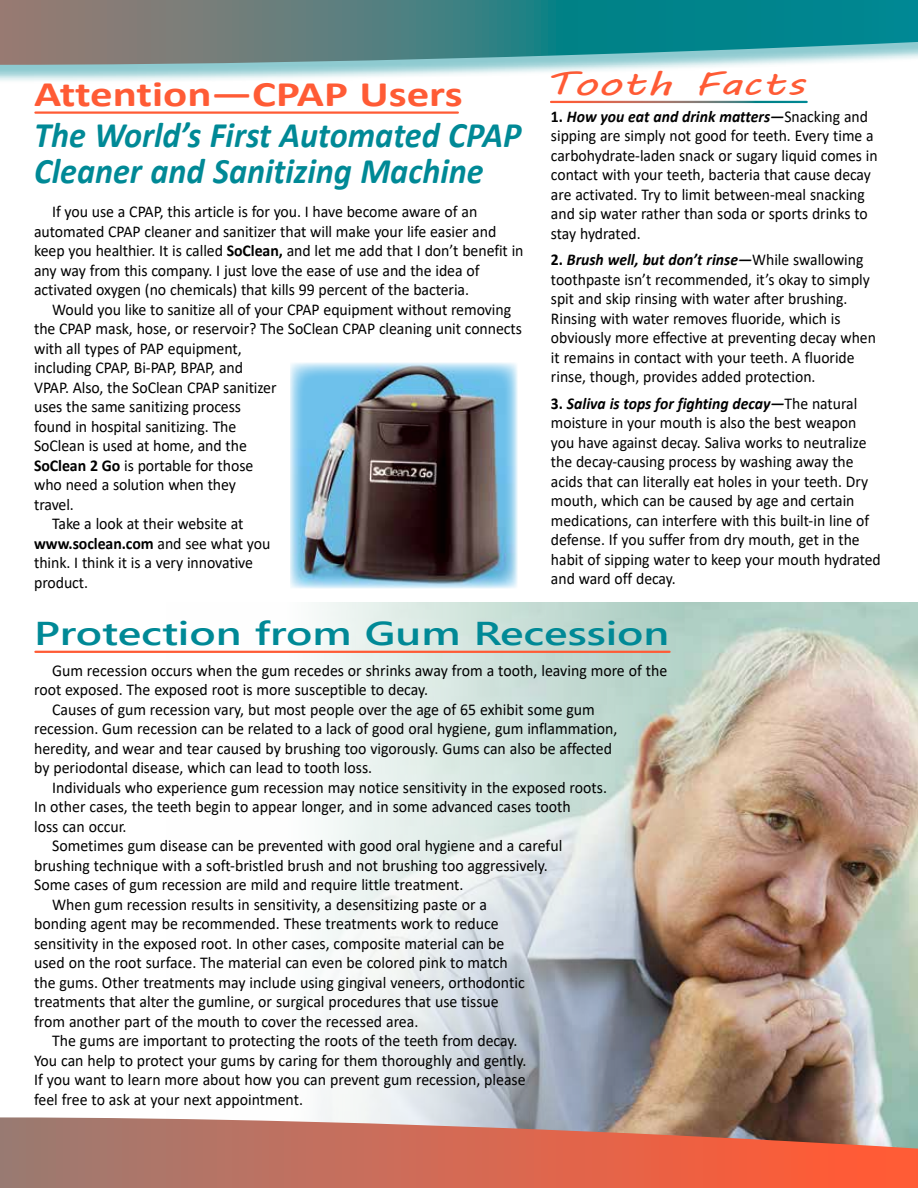
<style>
.page{position:relative;width:918px;height:1188px;background:#fff}
.page>*{position:absolute;margin:0;border:0;box-sizing:border-box;transform-origin:0 0}
.t1{font:italic 700 36px/36px "Calibri";color:#008996;scale:.95 1}
.t2{font:700 36px "Calibri";color:#ff5b35;scale:1.25 1}
.t3{font:600 33px "Segoe UI";color:#008996;scale:1.34 1}
.t4{font:33px "MV Boli";color:#ff5b35;scale:1.4 1}
.t5{font:16.5px/19.5px "Calibri";color:#000;scale:.96 1}
.t6{font:16.5px/19.5px "Calibri";color:#000;scale:.95 1}
.t7{font:700 16.5px "Calibri";letter-spacing:-.005em;color:#000;scale:.96 1}
.s1{font-weight:700}
.s2{font-weight:400}
.s3{font-weight:700;font-style:italic}
</style>
<div class="page">
<img style="left:166px;top:603px;width:752px;height:514px">
<div style="left:0;top:0;width:918px;height:84px;background:#008996;opacity:.45"></div>
<svg style="left:0;top:0;width:918px;height:65px;background:#4f8b8c"></svg>
<svg style="left:0;top:1117px;width:918px;height:71px;background:#c6725f"></svg>
<hr style="left:35px;top:111px;width:423px;height:3px;background:#ff5b35">
<hr style="left:35px;top:651px;width:635px;height:2px;background:#ff5b35">
<img style="left:290px;top:363px;width:228px;height:225px">
<h1 class="t2" style="left:34px;top:69px;width:344px">Attention—CPAP Users</h1>
<h2 class="t4" style="left:543px;top:62px;width:188px">Tooth Facts</h2>
<h1 class="t1" style="left:34px;top:115px;width:514px">The World’s First Automated CPAP<br>Cleaner and Sanitizing Machine</h1>
<p class="t5" style="left:34px;top:202px;width:511px;text-indent:18px">If you use a CPAP, this article is for you. I have become aware of an automated CPAP cleaner and sanitizer that will make your life easier and keep you healthier. It is called <span class="s1">SoClean,</span> and let me add that I don’t benefit in any way from this company. I just love the ease of use and the idea of activated oxygen (no chemicals) that kills 99 percent of the bacteria.</p>
<p class="t5" style="left:52px;top:299px;width:480px">Would you like to sanitize all of your CPAP equipment without removing</p>
<p class="t5" style="left:34px;top:319px;width:510px">the CPAP mask, hose, or reservoir? The SoClean CPAP cleaning unit connects</p>
<p class="t5" style="left:34px;top:338px;width:218px">with all types of PAP equipment,</p>
<p class="t5" style="left:34px;top:358px;width:219px">including CPAP, Bi-PAP, BPAP, and</p>
<p class="t5" style="left:34px;top:377px;width:254px">VPAP. Also, the SoClean CPAP sanitizer</p>
<p class="t5" style="left:34px;top:397px;width:217px">uses the same sanitizing process</p>
<p class="t5" style="left:34px;top:416px;width:212px">found in hospital sanitizing. The</p>
<p class="t5" style="left:34px;top:436px;width:223px">SoClean is used at home, and the</p>
<p class="t5" style="left:34px;top:455px;width:230px"><span class="s1">SoClean 2 Go</span> is portable for those</p>
<p class="t5" style="left:34px;top:475px;width:212px">who need a solution when they</p>
<p class="t5" style="left:34px;top:494px;width:43px">travel.</p>
<p class="t5" style="left:52px;top:514px;width:201px">Take a look at their website at</p>
<p class="t7" style="left:34px;top:532px;width:248px">www.soclean.com <span class="s2">and see what you</span></p>
<p class="t5" style="left:34px;top:553px;width:230px">think. I think it is a very innovative</p>
<p class="t5" style="left:34px;top:572px;width:58px">product.</p>
<p class="t6" style="left:551px;top:106px;width:345px"><span class="s1">1.</span> <span class="s3">How you eat and drink matters—</span>Snacking and sipping are simply not good for teeth. Every time a carbohydrate-laden snack or sugary liquid comes in contact with your teeth, bacteria that cause decay are activated. Try to limit between-meal snacking and sip water rather than soda or sports drinks to stay hydrated.</p>
<p class="t6" style="left:551px;top:250px;width:344px"><span class="s1">2.</span> <span class="s3">Brush well, but don’t rinse—</span>While swallowing toothpaste isn’t recommended, it’s okay to simply spit and skip rinsing with water after brushing.<br>Rinsing with water removes fluoride, which is obviously more effective at preventing decay when it remains in contact with your teeth. A fluoride rinse, though, provides added protection.</p>
<p class="t6" style="left:551px;top:393px;width:349px"><span class="s1">3.</span> <span class="s3">Saliva is tops for fighting decay—</span>The natural moisture in your mouth is also the best weapon you have against decay. Saliva works to neutralize the decay-causing process by washing away the acids that can literally eat holes in your teeth. Dry mouth, which can be caused by age and certain medications, can interfere with this built-in line of defense. If you suffer from dry mouth, get in the habit of sipping water to keep your mouth hydrated and ward off decay.</p>
<h2 class="t3" style="left:34px;top:606px;width:476px">Protection from Gum Recession</h2>
<p class="t5" style="left:52px;top:660px;width:642px">Gum recession occurs when the gum recedes or shrinks away from a tooth, leaving more of the</p>
<p class="t5" style="left:34px;top:679px;width:412px">root exposed. The exposed root is more susceptible to decay.</p>
<p class="t5" style="left:52px;top:699px;width:567px">Causes of gum recession vary, but most people over the age of 65 exhibit some gum</p>
<p class="t5" style="left:34px;top:718px;width:609px">recession. Gum recession can be related to a lack of good oral hygiene, gum inflammation,</p>
<p class="t5" style="left:34px;top:738px;width:604px">heredity, and wear and tear caused by brushing too vigorously. Gums can also be affected</p>
<p class="t5" style="left:34px;top:757px;width:354px">by periodontal disease, which can lead to tooth loss.</p>
<p class="t5" style="left:52px;top:777px;width:579px">Individuals who experience gum recession may notice sensitivity in the exposed roots.</p>
<p class="t5" style="left:34px;top:796px;width:561px">In other cases, the teeth begin to appear longer, and in some advanced cases tooth</p>
<p class="t5" style="left:34px;top:816px;width:98px">loss can occur.</p>
<p class="t5" style="left:52px;top:835px;width:533px">Sometimes gum disease can be prevented with good oral hygiene and a careful</p>
<p class="t5" style="left:34px;top:855px;width:537px">brushing technique with a soft-bristled brush and not brushing too aggressively.</p>
<p class="t5" style="left:34px;top:874px;width:449px">Some cases of gum recession are mild and require little treatment.</p>
<p class="t5" style="left:52px;top:894px;width:455px">When gum recession results in sensitivity, a desensitizing paste or a</p>
<p class="t5" style="left:34px;top:913px;width:485px">bonding agent may be recommended. These treatments work to reduce</p>
<p class="t5" style="left:34px;top:933px;width:491px">sensitivity in the exposed root. In other cases, composite material can be</p>
<p class="t5" style="left:34px;top:952px;width:495px">used on the root surface. The material can even be colored pink to match</p>
<p class="t5" style="left:34px;top:972px;width:513px">the gums. Other treatments may include using gingival veneers, orthodontic</p>
<p class="t5" style="left:34px;top:991px;width:486px">treatments that alter the gumline, or surgical procedures that use tissue</p>
<p class="t5" style="left:34px;top:1011px;width:402px">from another part of the mouth to cover the recessed area.</p>
<p class="t5" style="left:52px;top:1030px;width:486px">The gums are important to protecting the roots of the teeth from decay.</p>
<p class="t5" style="left:34px;top:1050px;width:514px">You can help to protect your gums by caring for them thoroughly and gently.</p>
<p class="t5" style="left:34px;top:1069px;width:514px">If you want to learn more about how you can prevent gum recession, please</p>
<p class="t5" style="left:34px;top:1089px;width:282px">feel free to ask at your next appointment.</p>
</div>
